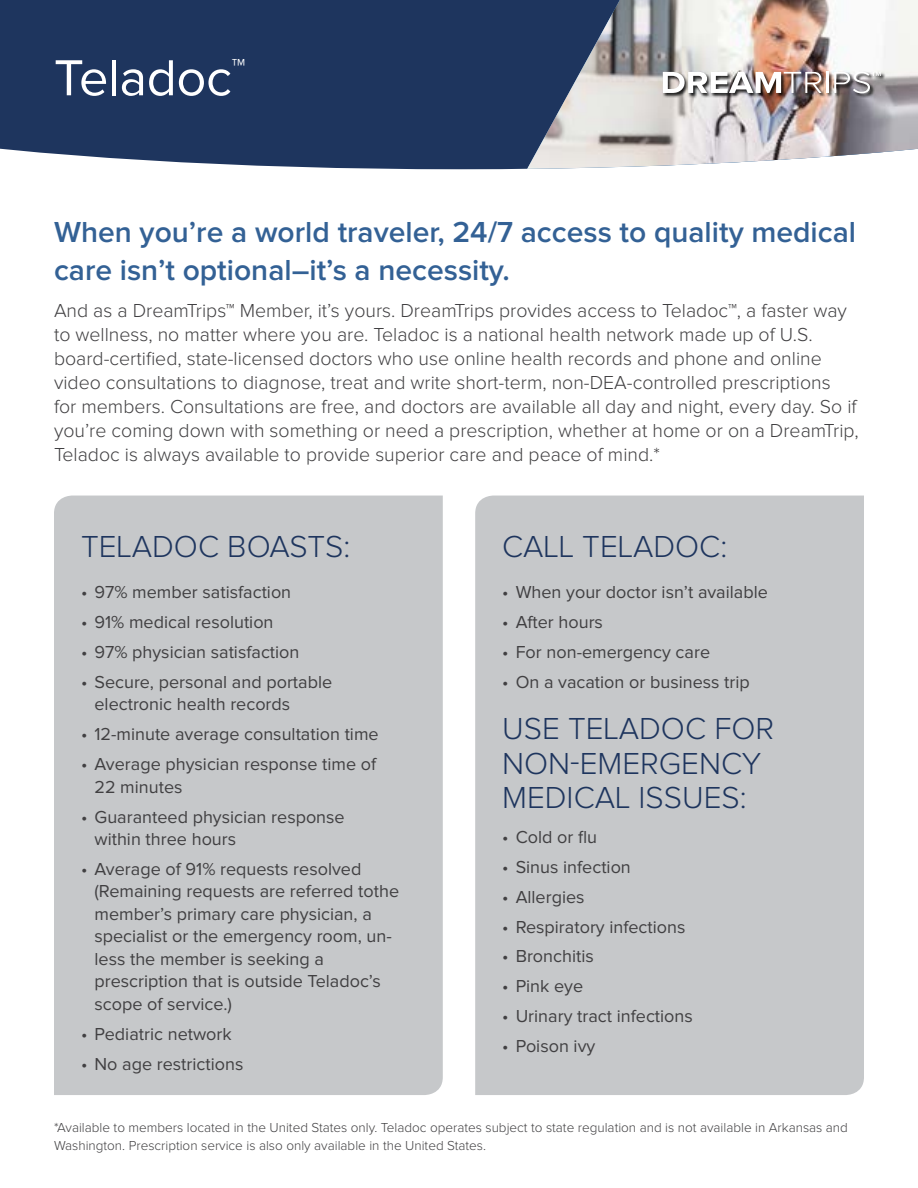
<style>
.page{position:relative;width:918px;height:1188px;background:#fff}
.page>*{position:absolute;margin:0;border:0;box-sizing:border-box;transform-origin:0 0}
.t1{font:52.5px "Proxima Nova";letter-spacing:-.01em;color:#fff}
.t2{font:300 31.5px/34.5px "Proxima Nova";color:#1e355e}
.t3{font:600 30px/37.5px "Proxima Nova";color:#336195}
.t4{font:300 19.5px/24px "Proxima Nova";color:#414042}
.t5{font:18px/22.5px "Proxima Nova";color:#414042}
.t6{font:300 13.5px/18px "Proxima Nova";color:#414042}
</style>
<div class="page">
<div style="left:0;top:0;width:482px;height:169px;background:#1e355e"></div>
<div style="left:482px;top:0;width:45px;height:169px;background:#1e355e"></div>
<img style="left:527px;top:0;width:391px;height:169px">
<div style="left:662px;top:71px;width:224px;height:27px;background:#000;opacity:.85"></div>
<img style="left:663px;top:72px;width:159px;height:21px">
<hr style="left:826px;top:72px;width:2px;height:21px;background:#fff">
<svg style="left:834px;top:72px;width:47px;height:21px"></svg>
<div style="left:54px;top:496px;width:389px;height:599px;background:#c6c8ca"></div>
<div style="left:475px;top:496px;width:389px;height:599px;background:#c6c8ca"></div>
<h1 class="t1" style="left:54px;top:54px;width:193px">Teladoc<sup>™</sup></h1>
<h3 class="t3" style="left:54px;top:215px;width:804px">When you’re a world traveler, 24/7 access to quality medical care isn’t optional–it’s a necessity.</h3>
<p class="t4" style="left:54px;top:299px;width:806px">And as a DreamTrips™ Member, it’s yours. DreamTrips provides access to Teladoc™, a faster way to wellness, no matter where you are. Teladoc is a national health network made up of U.S. board-certified, state-licensed doctors who use online health records and phone and online video consultations to diagnose, treat and write short-term, non-DEA-controlled prescriptions<br>for members. Consultations are free, and doctors are available all day and night, every day. So if you’re coming down with something or need a prescription, whether at home or on a DreamTrip, Teladoc is always available to provide superior care and peace of mind.*</p>
<h2 class="t2" style="left:81px;top:530px;width:271px">TELADOC BOASTS:</h2>
<p class="t5" style="left:81px;top:582px;width:212px">• 97% member satisfaction</p>
<p class="t5" style="left:81px;top:611px;width:194px">• 91% medical resolution</p>
<p class="t5" style="left:81px;top:641px;width:220px">• 97% physician satisfaction</p>
<p class="t5" style="left:94px;top:671px;width:239px;text-indent:-14px">• Secure, personal and portable electronic health records</p>
<p class="t5" style="left:81px;top:724px;width:299px">• 12-minute average consultation time</p>
<p class="t5" style="left:94px;top:754px;width:283px;text-indent:-14px">• Average physician response time of<br>22 minutes</p>
<p class="t5" style="left:94px;top:806px;width:252px;text-indent:-14px">• Guaranteed physician response within three hours</p>
<p class="t5" style="left:94px;top:858px;width:306px;text-indent:-14px">• Average of 91% requests resolved (Remaining requests are referred tothe member’s primary care physician, a specialist or the emergency room, un&shy;less the member is seeking a prescription that is outside Teladoc’s scope of service.)</p>
<p class="t5" style="left:81px;top:1023px;width:152px">• Pediatric network</p>
<p class="t5" style="left:81px;top:1053px;width:164px">• No age restrictions</p>
<h2 class="t2" style="left:502px;top:530px;width:227px">CALL TELADOC:</h2>
<p class="t5" style="left:502px;top:582px;width:267px">• When your doctor isn’t available</p>
<p class="t5" style="left:502px;top:611px;width:102px">• After hours</p>
<p class="t5" style="left:502px;top:641px;width:209px">• For non-emergency care</p>
<p class="t5" style="left:502px;top:671px;width:249px">• On a vacation or business trip</p>
<h2 class="t2" style="left:502px;top:713px;width:274px">USE TELADOC FOR<br>NON-EMERGENCY<br>MEDICAL ISSUES:</h2>
<p class="t5" style="left:502px;top:826px;width:97px">• Cold or flu</p>
<p class="t5" style="left:502px;top:856px;width:130px">• Sinus infection</p>
<p class="t5" style="left:502px;top:886px;width:84px">• Allergies</p>
<p class="t5" style="left:502px;top:916px;width:185px">• Respiratory infections</p>
<p class="t5" style="left:502px;top:946px;width:93px">• Bronchitis</p>
<p class="t5" style="left:502px;top:976px;width:83px">• Pink eye</p>
<p class="t5" style="left:502px;top:1006px;width:192px">• Urinary tract infections</p>
<p class="t5" style="left:502px;top:1036px;width:95px">• Poison ivy</p>
<p class="t6" style="left:54px;top:1119px;width:795px">*Available to members located in the United States only. Teladoc operates subject to state regulation and is not available in Arkansas and<br>Washington. Prescription service is also only available in the United States.</p>
</div>
